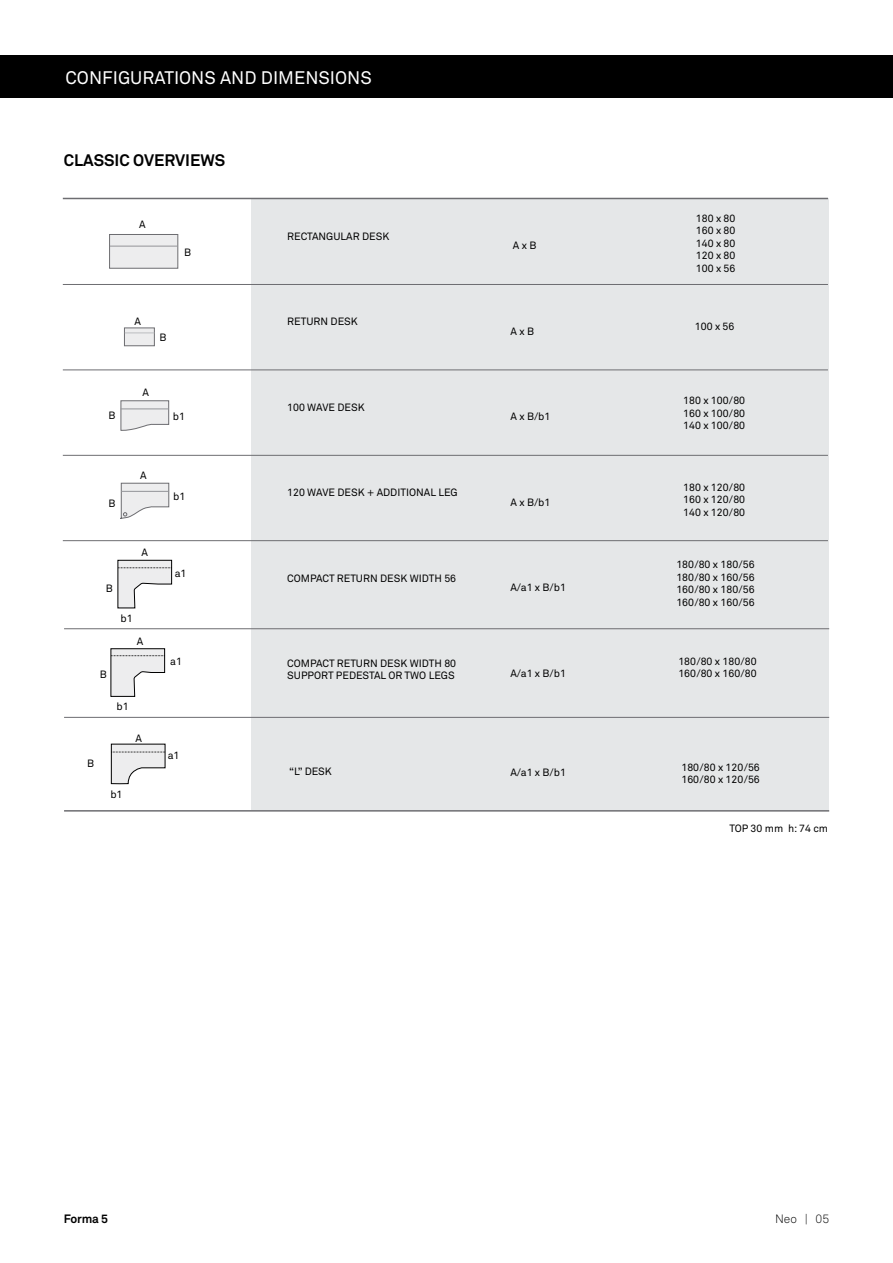
<style>
.page{position:relative;width:893px;height:1263px;background:#fff}
.page>*{position:absolute;margin:0;border:0;box-sizing:border-box;transform-origin:0 0}
.t1{font:18px "Akkurat";color:#fff}
.t2{font:700 16.5px "Akkurat";color:#000}
.t3{font:700 12px "Akkurat";letter-spacing:-.02em;color:#000}
.t4{font:300 12px "Akkurat";color:#000}
.t5{font:10.5px/12.6px "Akkurat";color:#000;text-align:justify}
</style>
<div class="page">
<div style="left:0;top:55px;width:893px;height:43px;background:#000"></div>
<div style="left:251px;top:198px;width:577px;height:612px;background:#e5e7e8"></div>
<hr style="left:63px;top:284px;width:765px;height:1px;background:#6d6d71">
<hr style="left:64px;top:628px;width:765px;height:1px;background:#6d6d71">
<hr style="left:63px;top:455px;width:765px;height:1px;background:#6d6d71">
<hr style="left:63px;top:370px;width:765px;height:1px;background:#6d6d71">
<hr style="left:64px;top:717px;width:765px;height:1px;background:#6d6d71">
<hr style="left:64px;top:810px;width:765px;height:2px;background:#6d6d71">
<hr style="left:63px;top:198px;width:765px;height:1px;background:#6d6d71">
<hr style="left:63px;top:540px;width:765px;height:1px;background:#6d6d71">
<div style="left:109px;top:234px;width:69px;height:34px;background:#ededee;border:1px solid #6d6d71"></div>
<hr style="left:110px;top:246px;width:68px;height:1px;background:#939498">
<div style="left:124px;top:328px;width:31px;height:18px;background:#ededee;border:1px solid #6d6d71"></div>
<svg style="left:125px;top:333px;width:29px;height:1px"></svg>
<svg style="left:120px;top:400px;width:49px;height:31px"></svg>
<hr style="left:121px;top:409px;width:48px;height:1px;background:#939498">
<svg style="left:120px;top:483px;width:49px;height:36px"></svg>
<svg style="left:118px;top:560px;width:54px;height:48px"></svg>
<svg style="left:110px;top:648px;width:55px;height:49px"></svg>
<svg style="left:111px;top:744px;width:55px;height:40px"></svg>
<h1 class="t1" style="left:66px;top:66px;width:308px">CONFIGURATIONS AND DIMENSIONS</h1>
<h2 class="t2" style="left:64px;top:150px;width:163px">CLASSIC OVERVIEWS</h2>
<p class="t5" style="left:139px;top:218px;width:8px">A</p>
<p class="t5" style="left:184px;top:245px;width:9px">B</p>
<p class="t5" style="left:135px;top:315px;width:8px">A</p>
<p class="t5" style="left:159px;top:331px;width:9px">B</p>
<p class="t5" style="left:143px;top:386px;width:8px">A</p>
<p class="t5" style="left:108px;top:409px;width:9px">B</p>
<p class="t5" style="left:173px;top:409px;width:14px">b1</p>
<p class="t5" style="left:108px;top:497px;width:9px">B</p>
<p class="t5" style="left:140px;top:469px;width:8px">A</p>
<p class="t5" style="left:141px;top:546px;width:8px">A</p>
<p class="t5" style="left:106px;top:581px;width:9px">B</p>
<p class="t5" style="left:121px;top:612px;width:14px">b1</p>
<p class="t5" style="left:137px;top:634px;width:8px">A</p>
<p class="t5" style="left:173px;top:490px;width:14px">b1</p>
<p class="t5" style="left:175px;top:566px;width:13px">a1</p>
<p class="t5" style="left:287px;top:230px;width:104px">RECTANGULAR DESK</p>
<p class="t5" style="left:287px;top:315px;width:72px">RETURN DESK</p>
<p class="t5" style="left:287px;top:401px;width:79px">100 WAVE DESK</p>
<p class="t5" style="left:287px;top:486px;width:172px">120 WAVE DESK + ADDITIONAL LEG</p>
<p class="t5" style="left:287px;top:572px;width:170px">COMPACT RETURN DESK WIDTH 56</p>
<p class="t5" style="left:513px;top:239px;width:25px">A x B</p>
<p class="t5" style="left:510px;top:325px;width:25px">A x B</p>
<p class="t5" style="left:510px;top:410px;width:41px">A x B/b1</p>
<p class="t5" style="left:510px;top:496px;width:41px">A x B/b1</p>
<p class="t5" style="left:510px;top:581px;width:57px">A/a1 x B/b1</p>
<p class="t5" style="left:696px;top:211px;width:41px">180 x 80<br>160 x 80<br>140 x 80<br>120 x 80<br>100 x 56</p>
<p class="t5" style="left:695px;top:320px;width:41px">100 x 56</p>
<p class="t5" style="left:683px;top:394px;width:63px">180 x 100/80<br>160 x 100/80<br>140 x 100/80</p>
<p class="t5" style="left:683px;top:481px;width:63px">180 x 120/80<br>160 x 120/80<br>140 x 120/80</p>
<p class="t5" style="left:676px;top:558px;width:80px">180/80 x 180/56<br>180/80 x 160/56<br>160/80 x 180/56<br>160/80 x 160/56</p>
<p class="t5" style="left:678px;top:654px;width:80px">180/80 x 180/80</p>
<p class="t5" style="left:170px;top:655px;width:13px">a1</p>
<p class="t5" style="left:287px;top:657px;width:170px;line-height:12px">COMPACT RETURN DESK WIDTH 80<br>SUPPORT PEDESTAL OR TWO LEGS</p>
<p class="t5" style="left:510px;top:667px;width:57px">A/a1 x B/b1</p>
<p class="t5" style="left:100px;top:668px;width:9px">B</p>
<p class="t5" style="left:678px;top:667px;width:80px">160/80 x 160/80</p>
<p class="t5" style="left:87px;top:757px;width:9px">B</p>
<p class="t5" style="left:117px;top:700px;width:14px">b1</p>
<p class="t5" style="left:135px;top:732px;width:8px">A</p>
<p class="t5" style="left:110px;top:788px;width:14px">b1</p>
<p class="t5" style="left:168px;top:749px;width:13px">a1</p>
<p class="t5" style="left:289px;top:765px;width:44px">“L” DESK</p>
<p class="t5" style="left:510px;top:766px;width:57px">A/a1 x B/b1</p>
<p class="t5" style="left:681px;top:760px;width:80px">180/80 x 120/56<br>160/80 x 120/56</p>
<p class="t5" style="left:729px;top:822px;width:100px">TOP 30 mm h: 74 cm</p>
<p class="t3" style="left:64px;top:1211px;width:46px">Forma 5</p>
<p class="t4" style="left:775px;top:1211px;width:56px">Neo | 05</p>
</div>
